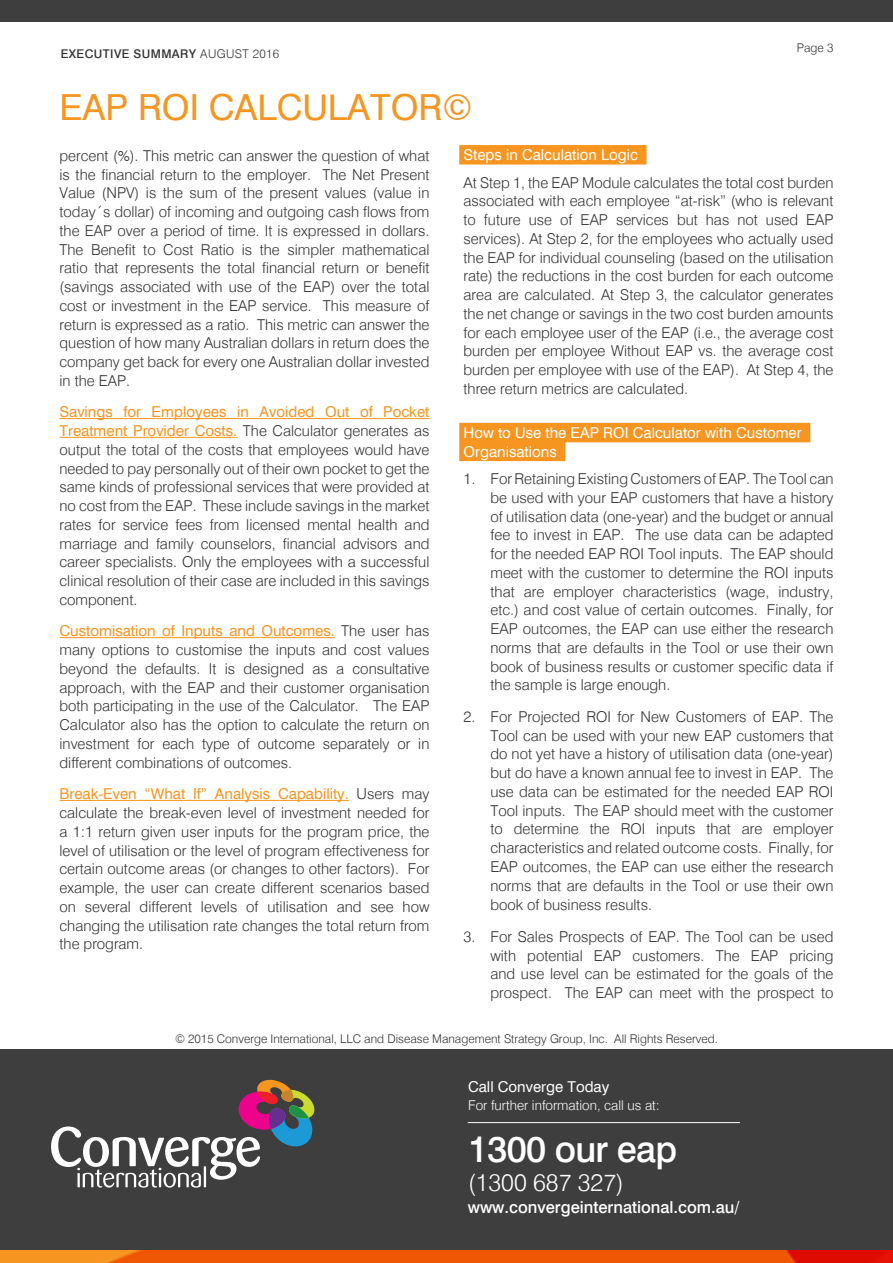
<style>
.page{position:relative;width:893px;height:1263px;background:#fff}
.page>*{position:absolute;margin:0;border:0;box-sizing:border-box;transform-origin:0 0}
.t1{font:36px "Swiss 721 BT";color:#f79521}
.t2{font:500 36px "Swiss 721 BT";letter-spacing:-.02em;color:#fff}
.t3{font:300 24px "Swiss 721 BT";color:#fff}
.t4{font:500 16.5px "Swiss 721 BT";color:#fff}
.Body_Copy{font:300 15px/18.8px "Swiss 721 BT";color:#323332;text-align:justify}
.Subheading_Reverse_P{font:15px "Swiss 721 BT";color:#fff}
.t5{font:300 13.5px "Swiss 721 BT";color:#fff}
.t6{font:300 12px "Swiss 721 BT";color:#323332}
.t7{font:500 12px "Swiss 721 BT";letter-spacing:.035em;color:#323332}
.s1{font-weight:300}
.s2{font-weight:400;color:#f79521}
</style>
<div class="page">
<div style="left:0;top:1049px;width:893px;height:214px;background:#3e3e3f"></div>
<img style="left:0;top:1251px;width:893px;height:12px">
<svg style="left:51px;top:1080px;width:263px;height:107px"></svg>
<div style="left:0;top:0;width:893px;height:21px;background:#3e3e3f"></div>
<hr style="left:468px;top:1122px;width:272px;height:1px;background:#fff">
<hr style="left:60px;top:418px;width:369px;height:1px;background:#f79521">
<hr style="left:60px;top:437px;width:177px;height:1px;background:#f79521">
<hr style="left:60px;top:637px;width:275px;height:1px;background:#f79521">
<hr style="left:60px;top:800px;width:289px;height:1px;background:#f79521">
<div style="left:459px;top:145px;width:187px;height:20px;background:#f79521"></div>
<div style="left:459px;top:423px;width:351px;height:19px;background:#f79521"></div>
<div style="left:459px;top:442px;width:106px;height:19px;background:#f79521"></div>
<p class="t7" style="left:61px;top:46px;width:220px">EXECUTIVE SUMMARY <span class="s1">AUGUST 2016</span></p>
<h1 class="t1" style="left:60px;top:85px;width:414px">EAP ROI CALCULATOR©</h1>
<p class="t6" style="left:797px;top:41px;width:38px">Page 3</p>
<p class="Body_Copy" style="left:60px;top:146px;width:371px">percent (%). This metric can answer the question of what is the financial return to the employer. The Net Present Value (NPV) is the sum of the present values (value in today´s dollar) of incoming and outgoing cash flows from the EAP over a period of time. It is expressed in dollars.<br>The Benefit to Cost Ratio is the simpler mathematical ratio that represents the total financial return or benefit (savings associated with use of the EAP) over the total cost or investment in the EAP service. This measure of return is expressed as a ratio. This metric can answer the question of how many Australian dollars in return does the company get back for every one Australian dollar invested in the EAP.</p>
<p class="Body_Copy" style="left:60px;top:403px;width:371px"><span class="s2">Savings for Employees in Avoided Out of Pocket Treatment Provider Costs.</span> The Calculator generates as output the total of the costs that employees would have needed to pay personally out of their own pocket to get the same kinds of professional services that were provided at no cost from the EAP. These include savings in the market rates for service fees from licensed mental health and marriage and family counselors, financial advisors and career specialists. Only the employees with a successful clinical resolution of their case are included in this savings component.</p>
<p class="Body_Copy" style="left:60px;top:622px;width:371px"><span class="s2">Customisation of Inputs and Outcomes.</span> The user has many options to customise the inputs and cost values beyond the defaults. It is designed as a consultative approach, with the EAP and their customer organisation both participating in the use of the Calculator. The EAP Calculator also has the option to calculate the return on investment for each type of outcome separately or in different combinations of outcomes.</p>
<p class="Body_Copy" style="left:60px;top:784px;width:371px"><span class="s2">Break-Even “What If” Analysis Capability.</span> Users may calculate the break-even level of investment needed for a 1:1 return given user inputs for the program price, the level of utilisation or the level of program effectiveness for certain outcome areas (or changes to other factors). For example, the user can create different scenarios based on several different levels of utilisation and see how changing the utilisation rate changes the total return from the program.</p>
<p class="Subheading_Reverse_P" style="left:463px;top:146px;width:176px">Steps in Calculation Logic</p>
<p class="Body_Copy" style="left:463px;top:173px;width:371px">At Step 1, the EAP Module calculates the total cost burden associated with each employee “at-risk” (who is relevant to future use of EAP services but has not used EAP services). At Step 2, for the employees who actually used the EAP for individual counseling (based on the utilisation rate) the reductions in the cost burden for each outcome area are calculated. At Step 3, the calculator generates the net change or savings in the two cost burden amounts for each employee user of the EAP (i.e., the average cost burden per employee Without EAP vs. the average cost burden per employee with use of the EAP). At Step 4, the three return metrics are calculated.</p>
<p class="Subheading_Reverse_P" style="left:463px;top:424px;width:340px">How to Use the EAP ROI Calculator with Customer</p>
<p class="Subheading_Reverse_P" style="left:463px;top:442px;width:95px">Organisations</p>
<p class="Body_Copy" style="left:490px;top:469px;width:344px;text-indent:-27px">1. For Retaining Existing Customers of EAP. The Tool can be used with your EAP customers that have a history of utilisation data (one-year) and the budget or annual fee to invest in EAP. The use data can be adapted for the needed EAP ROI Tool inputs. The EAP should meet with the customer to determine the ROI inputs that are employer characteristics (wage, industry, etc.) and cost value of certain outcomes. Finally, for EAP outcomes, the EAP can use either the research norms that are defaults in the Tool or use their own book of business results or customer specific data if the sample is large enough.</p>
<p class="Body_Copy" style="left:490px;top:707px;width:344px;text-indent:-27px">2. For Projected ROI for New Customers of EAP. The Tool can be used with your new EAP customers that do not yet have a history of utilisation data (one-year) but do have a known annual fee to invest in EAP. The use data can be estimated for the needed EAP ROI Tool inputs. The EAP should meet with the customer to determine the ROI inputs that are employer characteristics and related outcome costs. Finally, for EAP outcomes, the EAP can use either the research norms that are defaults in the Tool or use their own book of business results.</p>
<p class="Body_Copy" style="left:490px;top:927px;width:344px;text-indent:-27px">3. For Sales Prospects of EAP. The Tool can be used with potential EAP customers. The EAP pricing and use level can be estimated for the goals of the prospect. The EAP can meet with the prospect to</p>
<p class="t6" style="left:175px;top:1031px;width:544px">© 2015 Converge International, LLC and Disease Management Strategy Group, Inc. All Rights Reserved.</p>
<p class="Subheading_Reverse_P" style="left:468px;top:1077px;width:143px">Call Converge Today</p>
<p class="t5" style="left:468px;top:1097px;width:193px">For further information, call us at:</p>
<h1 class="t2" style="left:468px;top:1127px;width:210px">1300 our eap</h1>
<h2 class="t3" style="left:468px;top:1168px;width:157px">(1300 687 327)</h2>
<p class="t4" style="left:468px;top:1197px;width:273px">www.convergeinternational.com.au/</p>
</div>
